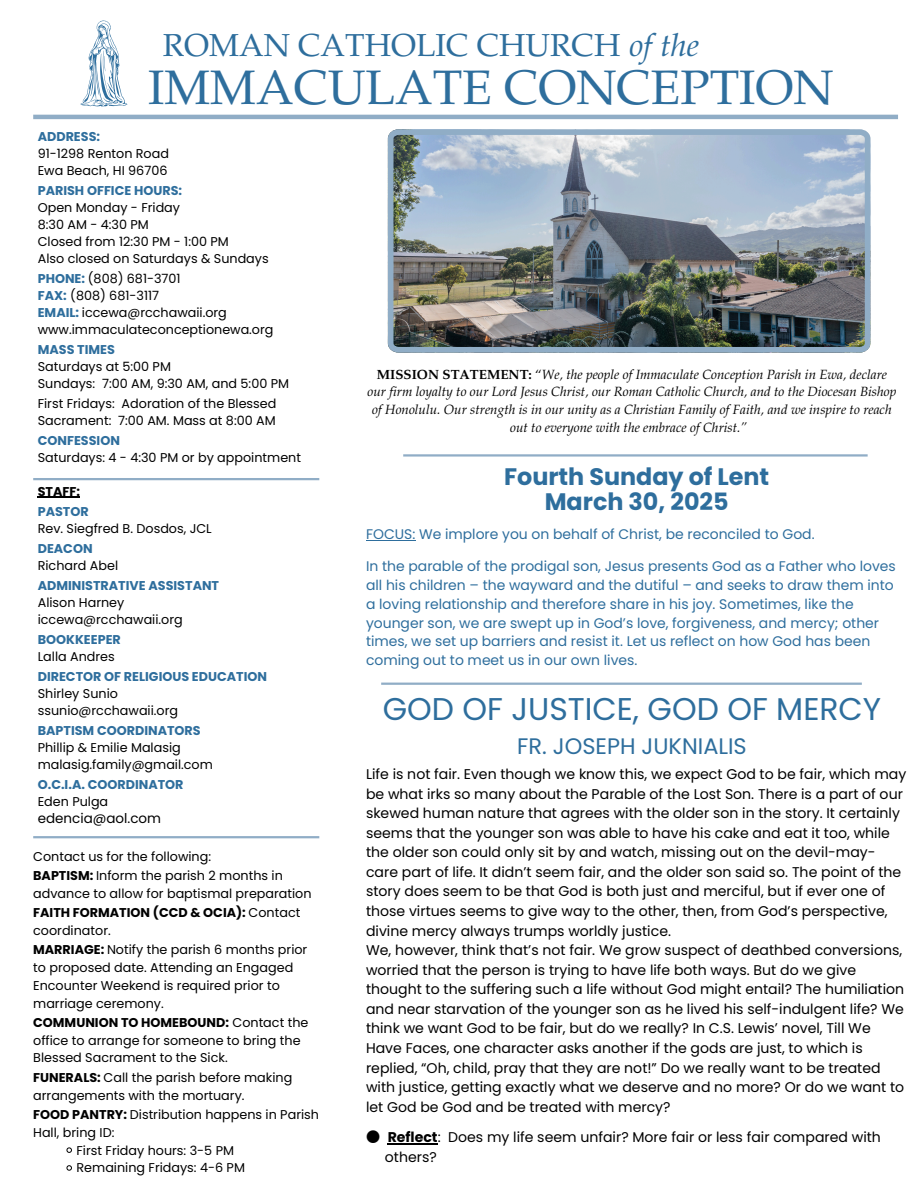
<style>
.page{position:relative;width:918px;height:1188px;background:#fff}
.page>*{position:absolute;margin:0;border:0;box-sizing:border-box;transform-origin:0 0}
.t1{font:48.3px "Palatino LT Pro";color:#2e6e9d}
.t2{font:31.8px "Palatino LT Pro";color:#2e6e9d}
.t3{font:31.5px "Poppins";color:#2e6e9d}
.t4{font:700 23.85px/25.8px "Poppins";color:#2e6e9d;text-align:center}
.t5{font:22.5px "Poppins";color:#2e6e9d}
.t6{font:14.1px/19.5px "Poppins";color:#000}
.t7{font:13.95px/18.9px "Poppins";color:#2e6e9d}
.t8{font:13.5px "Poppins";color:#000}
.t9{font:italic 13.35px/17.9px "Palatino LT Pro";color:#000;text-align:center}
.t10{font:12.75px/17.9px "Poppins";color:#000}
.t11{font:700 12.75px "Poppins";color:#2e6e9d}
.t12{font:700 12.75px/17.9px "Poppins";color:#000}
.s1{font-style:italic}
.s2{font-weight:700;color:#2e6e9d}
.s3{font-weight:700}
.s4{font-weight:400}
.s5{font-weight:700;font-style:normal}
.s6{font-style:normal}
.s7{font-family:"Noto Sans CJ Ksc"}
</style>
<div class="page">
<img style="left:388px;top:129px;width:482px;height:223px">
<hr style="left:38px;top:497px;width:42px;height:1px;background:#000">
<hr style="left:381px;top:683px;width:481px;height:2px;background:#90adc6">
<hr style="left:33px;top:836px;width:286px;height:2px;background:#90adc6">
<hr style="left:33px;top:115px;width:865px;height:4px;background:#90adc6">
<hr style="left:403px;top:454px;width:465px;height:3px;background:#90adc6">
<svg style="left:80px;top:20px;width:47px;height:87px"></svg>
<hr style="left:33px;top:478px;width:286px;height:2px;background:#90adc6">
<svg style="left:67px;top:1148px;width:5px;height:4px"></svg>
<svg style="left:67px;top:1166px;width:5px;height:4px"></svg>
<hr style="left:366px;top:540px;width:49px;height:1px;background:#2e6e9d">
<hr style="left:388px;top:1143px;width:50px;height:2px;background:#000">
<p class="t2" style="left:163px;top:33px;width:538px">ROMAN CATHOLIC CHURCH <span class="s1">of the</span></p>
<p class="t1" style="left:148px;top:69px;width:687px">IMMACULATE CONCEPTION</p>
<h2 class="t11" style="left:38px;top:128px;width:64px">ADDRESS:</h2>
<h1 class="t10" style="left:38px;top:145px;width:133px">91-1298 Renton Road</h1>
<h3 class="t10" style="left:38px;top:162px;width:131px">Ewa Beach, HI 96706</h3>
<p class="t11" style="left:38px;top:182px;width:146px">PARISH OFFICE HOURS:</p>
<p class="t10" style="left:38px;top:199px;width:144px">Open Monday - Friday</p>
<p class="t10" style="left:38px;top:216px;width:113px">8:30 AM - 4:30 PM</p>
<p class="t10" style="left:38px;top:233px;width:193px">Closed from 12:30 PM - 1:00 PM</p>
<p class="t10" style="left:38px;top:249px;width:233px">Also closed on Saturdays &amp; Sundays</p>
<p class="t10" style="left:38px;top:270px;width:144px"><span class="s2">PHONE:</span> (808) 681-3701</p>
<p class="t10" style="left:38px;top:287px;width:123px"><span class="s2">FAX:</span> (808) 681-3117</p>
<p class="t10" style="left:38px;top:303px;width:191px"><span class="s2">EMAIL:</span> iccewa@rcchawaii.org</p>
<p class="t10" style="left:38px;top:320px;width:237px">www.immaculateconceptionewa.org</p>
<p class="t11" style="left:38px;top:341px;width:79px">MASS TIMES</p>
<p class="t10" style="left:38px;top:357px;width:135px">Saturdays at 5:00 PM</p>
<p class="t10" style="left:38px;top:374px;width:253px">Sundays: 7:00 AM, 9:30 AM, and 5:00 PM</p>
<p class="t10" style="left:38px;top:395px;width:240px;line-height:16.8px">First Fridays: Adoration of the Blessed<br>Sacrament: 7:00 AM. Mass at 8:00 AM</p>
<p class="t11" style="left:38px;top:432px;width:84px">CONFESSION</p>
<p class="t10" style="left:38px;top:449px;width:265px">Saturdays: 4 - 4:30 PM or by appointment</p>
<p class="t12" style="left:38px;top:482px;width:44px">STAFF:</p>
<p class="t11" style="left:38px;top:503px;width:53px">PASTOR</p>
<p class="t10" style="left:38px;top:519px;width:176px">Rev. Siegfred B. Dosdos, JCL</p>
<p class="t11" style="left:38px;top:540px;width:56px">DEACON</p>
<h5 class="t10" style="left:38px;top:557px;width:82px">Richard Abel</h5>
<p class="t11" style="left:38px;top:577px;width:183px">ADMINISTRATIVE ASSISTANT</p>
<p class="t10" style="left:38px;top:594px;width:88px">Alison Harney</p>
<p class="t10" style="left:38px;top:611px;width:147px">iccewa@rcchawaii.org</p>
<p class="t11" style="left:38px;top:631px;width:85px">BOOKKEEPER</p>
<p class="t10" style="left:38px;top:648px;width:79px">Lalla Andres</p>
<p class="t11" style="left:38px;top:668px;width:231px">DIRECTOR OF RELIGIOUS EDUCATION</p>
<p class="t10" style="left:38px;top:685px;width:82px">Shirley Sunio</p>
<p class="t10" style="left:38px;top:702px;width:142px">ssunio@rcchawaii.org</p>
<p class="t11" style="left:38px;top:722px;width:165px">BAPTISM COORDINATORS</p>
<p class="t10" style="left:38px;top:739px;width:145px">Phillip &amp; Emilie Malasig</p>
<p class="t10" style="left:38px;top:756px;width:177px">malasig.family@gmail.com</p>
<p class="t11" style="left:38px;top:776px;width:147px">O.C.I.A. COORDINATOR</p>
<p class="t10" style="left:38px;top:793px;width:72px">Eden Pulga</p>
<p class="t8" style="left:38px;top:809px;width:125px">edencia@aol.com</p>
<p class="t10" style="left:33px;top:847px;width:179px">Contact us for the following:</p>
<p class="t10" style="left:33px;top:866px;width:280px"><span class="s3">BAPTISM:</span> Inform the parish 2 months in advance to allow for baptismal preparation</p>
<h4 class="t12" style="left:33px;top:904px;width:269px">FAITH FORMATION (CCD &amp; OCIA): <span class="s4">Contact coordinator.</span></h4>
<p class="t10" style="left:33px;top:941px;width:276px"><span class="s3">MARRIAGE:</span> Notify the parish 6 months prior to proposed date. Attending an Engaged Encounter Weekend is required prior to marriage ceremony.</p>
<p class="t10" style="left:33px;top:1013px;width:277px"><span class="s3">COMMUNION TO HOMEBOUND:</span> Contact the office to arrange for someone to bring the<br>Blessed Sacrament to the Sick.</p>
<p class="t10" style="left:33px;top:1068px;width:261px"><span class="s3">FUNERALS:</span> Call the parish before making arrangements with the mortuary.</p>
<h2 class="t10" style="left:33px;top:1106px;width:287px"><span class="s3">FOOD PANTRY:</span> Distribution happens in Parish<br>Hall, bring ID:</h2>
<p class="t10" style="left:77px;top:1141px;width:159px">First Friday hours: 3-5 PM</p>
<p class="t10" style="left:77px;top:1159px;width:170px">Remaining Fridays: 4-6 PM</p>
<p class="t9" style="left:368px;top:367px;width:530px"><span class="s5">MISSION STATEMENT:</span> <span class="s6">“</span>We, the people of Immaculate Conception Parish in Ewa, declare our firm loyalty to our Lord Jesus Christ, our Roman Catholic Church, and to the Diocesan Bishop of Honolulu. Our strength is in our unity as a Christian Family of Faith, and we inspire to reach out to everyone with the embrace of Christ.”</p>
<p class="t4" style="left:504px;top:463px;width:267px">Fourth Sunday of Lent<br>March 30, 2025</p>
<p class="t7" style="left:366px;top:525px;width:450px">FOCUS: We implore you on behalf of Christ, be reconciled to God.</p>
<p class="t7" style="left:366px;top:556px;width:531px">In the parable of the prodigal son, Jesus presents God as a Father who loves all his children – the wayward and the dutiful – and seeks to draw them into a loving relationship and therefore share in his joy. Sometimes, like the younger son, we are swept up in God’s love, forgiveness, and mercy; other times, we set up barriers and resist it. Let us reflect on how God has been coming out to meet us in our own lives.</p>
<p class="t3" style="left:383px;top:687px;width:500px">GOD OF JUSTICE, GOD OF MERCY</p>
<p class="t5" style="left:517px;top:730px;width:231px">FR. JOSEPH JUKNIALIS</p>
<p class="t6" style="left:366px;top:764px;width:542px">Life is not fair. Even though we know this, we expect God to be fair, which may be what irks so many about the Parable of the Lost Son. There is a part of our skewed human nature that agrees with the older son in the story. It certainly</p>
<p class="t6" style="left:366px;top:823px;width:537px">seems that the younger son was able to have his cake and eat it too, while the older son could only sit by and watch, missing out on the devil-may&shy;care part of life. It didn’t seem fair, and the older son said so. The point of the story does seem to be that God is both just and merciful, but if ever one of those virtues seems to give way to the other, then, from God’s perspective,</p>
<p class="t6" style="left:366px;top:921px;width:306px">divine mercy always trumps worldly justice.</p>
<p class="t6" style="left:366px;top:940px;width:540px">We, however, think that’s not fair. We grow suspect of deathbed conversions, worried that the person is trying to have life both ways. But do we give thought to the suffering such a life without God might entail? The humiliation and near starvation of the younger son as he lived his self-indulgent life? We think we want God to be fair, but do we really? In C.S. Lewis’ novel, Till We Have Faces, one character asks another if the gods are just, to which is replied, “Oh, child, pray that they are not!” Do we really want to be treated with justice, getting exactly what we deserve and no more? Or do we want to let God be God and be treated with mercy?</p>
<p class="t6" style="left:366px;top:1127px;width:516px"><span class="s7">●</span> <span class="s3">Reflect</span>: Does my life seem unfair? More fair or less fair compared with</p>
<p class="t6" style="left:385px;top:1147px;width:53px">others?</p>
</div>
